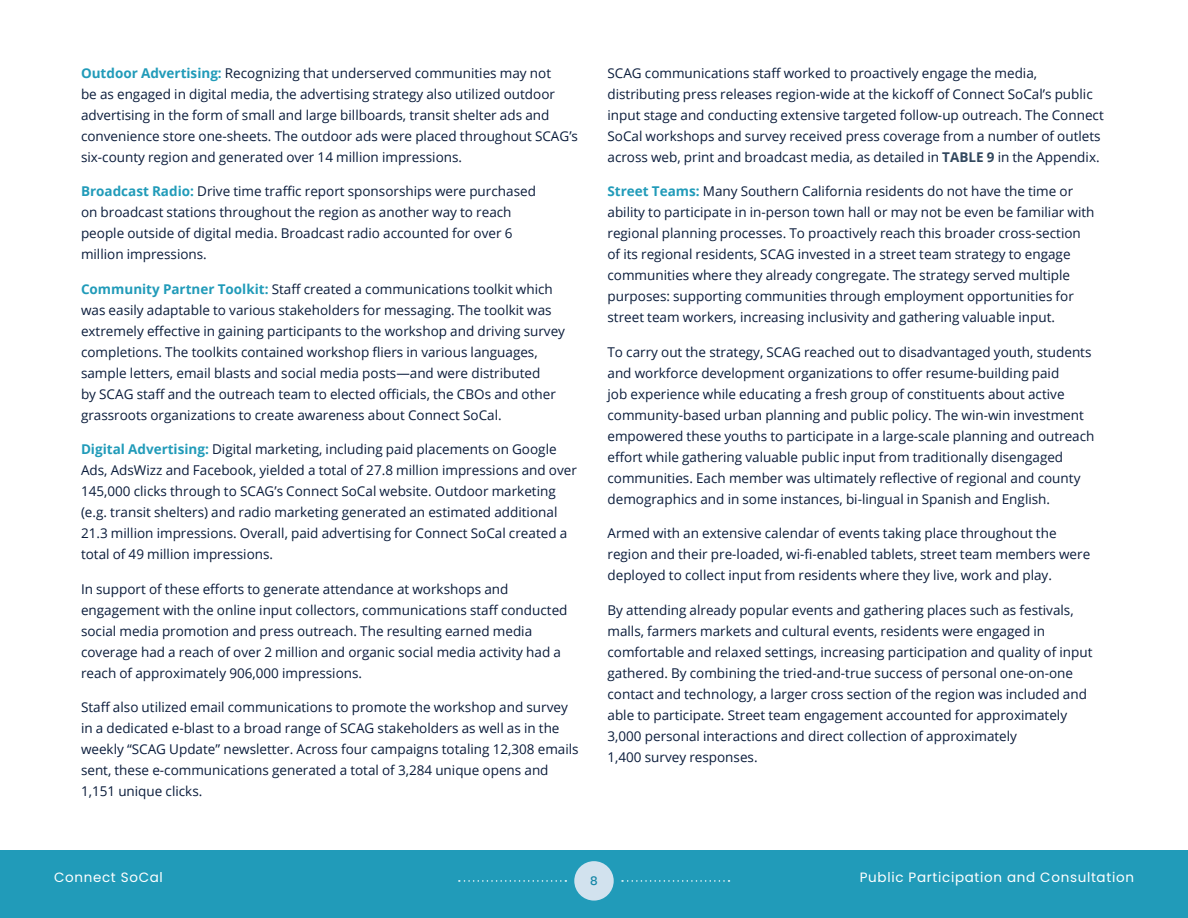
<style>
.page{position:relative;width:1188px;height:918px;background:#fff}
.page>*{position:absolute;margin:0;border:0;box-sizing:border-box;transform-origin:0 0}
.t1{font:13.5px/21px "Open Sans";color:#0a1c3b}
.t2{font:13.5px "Poppins";letter-spacing:.05em;color:#fff}
.t3{font:500 12px "Poppins";color:#1587a7}
.s1{font-weight:700;color:#219bb9}
.s2{font-weight:700;color:#32485e}
</style>
<div class="page">
<div style="left:0;top:850px;width:1188px;height:68px;background:#219bb9"></div>
<svg style="left:459px;top:880px;width:107px;height:2px"></svg>
<div style="left:574px;top:861px;width:40px;height:40px;background:#d2e2ee;border-radius:50%"></div>
<svg style="left:622px;top:880px;width:108px;height:2px"></svg>
<p class="t1" style="left:81px;top:62px;width:499px"><span class="s1">Outdoor Advertising:</span> Recognizing that underserved communities may not<br>be as engaged in digital media, the advertising strategy also utilized outdoor advertising in the form of small and large billboards, transit shelter ads and convenience store one-sheets. The outdoor ads were placed throughout SCAG’s six-county region and generated over 14 million impressions.</p>
<p class="t1" style="left:81px;top:181px;width:456px"><span class="s1">Broadcast Radio:</span> Drive time traffic report sponsorships were purchased on broadcast stations throughout the region as another way to reach people outside of digital media. Broadcast radio accounted for over 6 million impressions.</p>
<p class="t1" style="left:81px;top:278px;width:486px"><span class="s1">Community Partner Toolkit:</span> Staff created a communications toolkit which was easily adaptable to various stakeholders for messaging. The toolkit was extremely effective in gaining participants to the workshop and driving survey completions. The toolkits contained workshop fliers in various languages, sample letters, email blasts and social media posts—and were distributed<br>by SCAG staff and the outreach team to elected officials, the CBOs and other grassroots organizations to create awareness about Connect SoCal.</p>
<p class="t1" style="left:81px;top:439px;width:497px"><span class="s1">Digital Advertising:</span> Digital marketing, including paid placements on Google Ads, AdsWizz and Facebook, yielded a total of 27.8 million impressions and over 145,000 clicks through to SCAG’s Connect SoCal website. Outdoor marketing (e.g. transit shelters) and radio marketing generated an estimated additional 21.3 million impressions. Overall, paid advertising for Connect SoCal created a total of 49 million impressions.</p>
<p class="t1" style="left:81px;top:578px;width:488px">In support of these efforts to generate attendance at workshops and engagement with the online input collectors, communications staff conducted social media promotion and press outreach. The resulting earned media coverage had a reach of over 2 million and organic social media activity had a reach of approximately 906,000 impressions.</p>
<p class="t1" style="left:81px;top:697px;width:499px">Staff also utilized email communications to promote the workshop and survey in a dedicated e-blast to a broad range of SCAG stakeholders as well as in the weekly “SCAG Update” newsletter. Across four campaigns totaling 12,308 emails sent, these e-communications generated a total of 3,284 unique opens and 1,151 unique clicks.</p>
<p class="t1" style="left:608px;top:62px;width:498px">SCAG communications staff worked to proactively engage the media, distributing press releases region-wide at the kickoff of Connect SoCal’s public input stage and conducting extensive targeted follow-up outreach. The Connect SoCal workshops and survey received press coverage from a number of outlets across web, print and broadcast media, as detailed in <span class="s2">TABLE 9</span> in the Appendix.</p>
<p class="t1" style="left:608px;top:181px;width:488px"><span class="s1">Street Teams:</span> Many Southern California residents do not have the time or ability to participate in in-person town hall or may not be even be familiar with regional planning processes. To proactively reach this broader cross-section of its regional residents, SCAG invested in a street team strategy to engage communities where they already congregate. The strategy served multiple purposes: supporting communities through employment opportunities for street team workers, increasing inclusivity and gathering valuable input.</p>
<p class="t1" style="left:608px;top:341px;width:489px">To carry out the strategy, SCAG reached out to disadvantaged youth, students and workforce development organizations to offer resume-building paid<br>job experience while educating a fresh group of constituents about active community-based urban planning and public policy. The win-win investment empowered these youths to participate in a large-scale planning and outreach effort while gathering valuable public input from traditionally disengaged communities. Each member was ultimately reflective of regional and county demographics and in some instances, bi-lingual in Spanish and English.</p>
<p class="t1" style="left:608px;top:523px;width:484px">Armed with an extensive calendar of events taking place throughout the region and their pre-loaded, wi-fi-enabled tablets, street team members were deployed to collect input from residents where they live, work and play.</p>
<p class="t1" style="left:608px;top:599px;width:486px">By attending already popular events and gathering places such as festivals, malls, farmers markets and cultural events, residents were engaged in comfortable and relaxed settings, increasing participation and quality of input gathered. By combining the tried-and-true success of personal one-on-one contact and technology, a larger cross section of the region was included and able to participate. Street team engagement accounted for approximately 3,000 personal interactions and direct collection of approximately<br>1,400 survey responses.</p>
<p class="t2" style="left:54px;top:869px;width:110px">Connect SoCal</p>
<p class="t3" style="left:590px;top:874px;width:9px">8</p>
<p class="t2" style="left:860px;top:869px;width:276px">Public Participation and Consultation</p>
</div>
